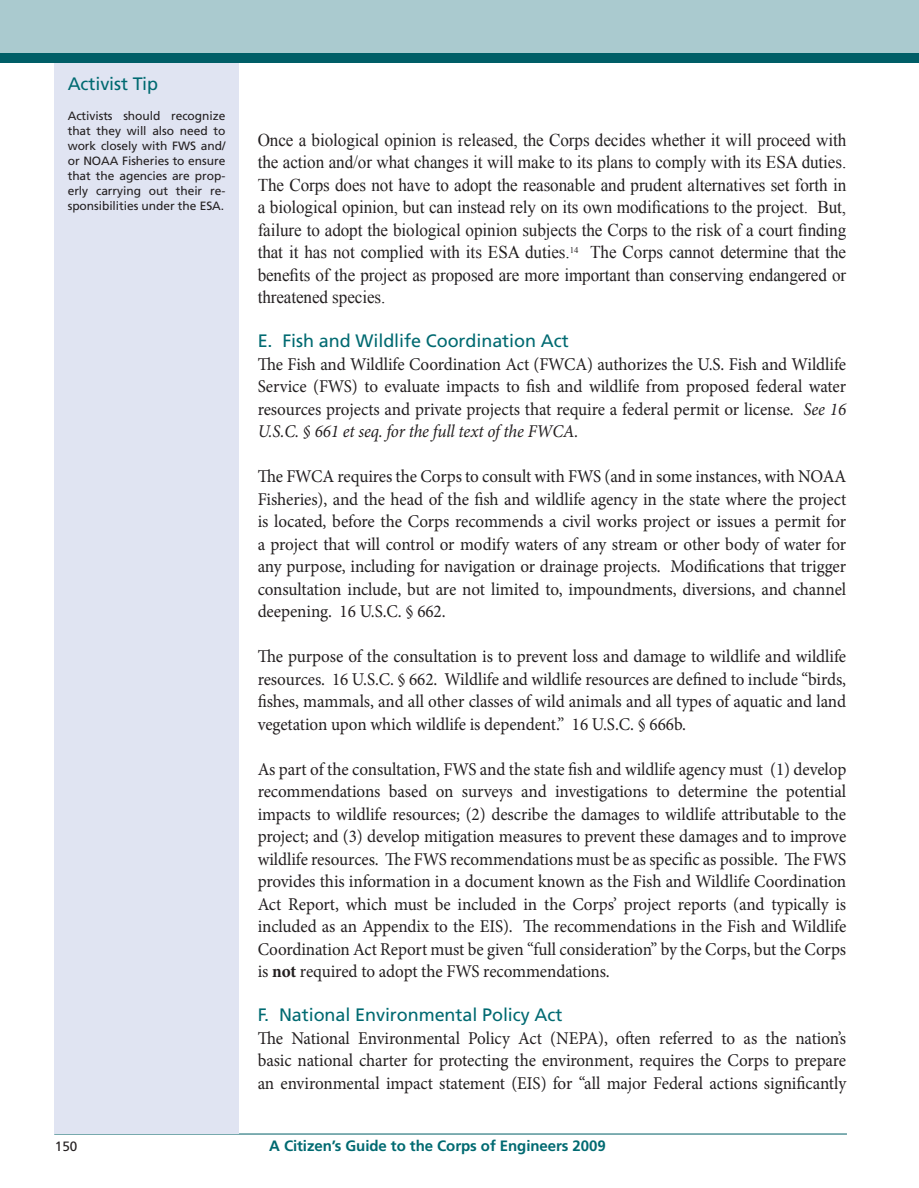
<style>
.page{position:relative;width:919px;height:1188px;background:#fff}
.page>*{position:absolute;margin:0;border:0;box-sizing:border-box;transform-origin:0 0}
.Body_Text{font:18px/22.5px "Minion Pro";letter-spacing:-.005em;color:#231f20;text-align:justify;scale:.95 1}
.Body_Text-2{font:18px/22.5px "Times New Roman";letter-spacing:-.005em;color:#231f20;text-align:justify;scale:.95 1}
.inside_Sub_12{font:18px "Frutiger LT Std";letter-spacing:-.005em;color:#006a71}
.t1{font:700 15px "Frutiger LT Std";letter-spacing:-.005em;color:#006a71}
.t2{font:13.5px "Frutiger LT Std";color:#231f20}
.frut_small{font:12px/15px "Frutiger LT Std";letter-spacing:-.005em;color:#231f20;text-align:justify}
.s1{font-style:italic}
.s2{font-weight:700}
</style>
<div class="page">
<hr style="left:54px;top:1134px;width:792px;height:1px;background:#005e67">
<div style="left:0;top:0;width:918px;height:54px;background:#aacacf"></div>
<div style="left:0;top:54px;width:918px;height:9px;background:#005e67"></div>
<div style="left:54px;top:63px;width:185px;height:1071px;background:#e0e4f2"></div>
<p class="inside_Sub_12" style="left:68px;top:73px;width:92px">Activist Tip</p>
<p class="frut_small" style="left:68px;top:108px;width:159px">Activists should recognize that they will also need to work closely with FWS and/ or NOAA Fisheries to ensure that the agencies are prop&shy;erly carrying out their re&shy;sponsibilities under the ESA.</p>
<p class="Body_Text-2" style="left:257px;top:128px;width:621px">Once a biological opinion is released, the Corps decides whether it will proceed with the action and/or what changes it will make to its plans to comply with its ESA duties.<br>The Corps does not have to adopt the reasonable and prudent alternatives set forth in a biological opinion, but can instead rely on its own modifications to the project. But, failure to adopt the biological opinion subjects the Corps to the risk of a court finding that it has not complied with its ESA duties.<sup>14</sup> The Corps cannot determine that the benefits of the project as proposed are more important than conserving endangered or threatened species.</p>
<p class="inside_Sub_12" style="left:257px;top:330px;width:312px">E. Fish and Wildlife Coordination Act</p>
<p class="Body_Text" style="left:257px;top:353px;width:620px">The Fish and Wildlife Coordination Act (FWCA) authorizes the U.S. Fish and Wildlife Service (FWS) to evaluate impacts to fish and wildlife from proposed federal water resources projects and private projects that require a federal permit or license. <span class="s1">See 16<br>U.S.C. § 661 et seq. for the full text of the FWCA.</span></p>
<p class="Body_Text" style="left:257px;top:465px;width:620px">The FWCA requires the Corps to consult with FWS (and in some instances, with NOAA Fisheries), and the head of the fish and wildlife agency in the state where the project is located, before the Corps recommends a civil works project or issues a permit for a project that will control or modify waters of any stream or other body of water for any purpose, including for navigation or drainage projects. Modifications that trigger consultation include, but are not limited to, impoundments, diversions, and channel deepening. 16 U.S.C. § 662.</p>
<p class="Body_Text" style="left:257px;top:645px;width:620px">The purpose of the consultation is to prevent loss and damage to wildlife and wildlife resources. 16 U.S.C. § 662. Wildlife and wildlife resources are defined to include “birds, fishes, mammals, and all other classes of wild animals and all types of aquatic and land vegetation upon which wildlife is dependent.” 16 U.S.C. § 666b.</p>
<p class="Body_Text" style="left:257px;top:758px;width:621px">As part of the consultation, FWS and the state fish and wildlife agency must (1) develop recommendations based on surveys and investigations to determine the potential impacts to wildlife resources; (2) describe the damages to wildlife attributable to the project; and (3) develop mitigation measures to prevent these damages and to improve wildlife resources. The FWS recommendations must be as specific as possible. The FWS provides this information in a document known as the Fish and Wildlife Coordination Act Report, which must be included in the Corps’ project reports (and typically is included as an Appendix to the EIS). The recommendations in the Fish and Wildlife Coordination Act Report must be given “full consideration” by the Corps, but the Corps is <span class="s2">not</span> required to adopt the FWS recommendations.</p>
<p class="inside_Sub_12" style="left:257px;top:1005px;width:306px">F. National Environmental Policy Act</p>
<p class="Body_Text" style="left:257px;top:1027px;width:620px">The National Environmental Policy Act (NEPA), often referred to as the nation’s basic national charter for protecting the environment, requires the Corps to prepare an environmental impact statement (EIS) for “all major Federal actions significantly</p>
<p class="t2" style="left:55px;top:1138px;width:24px">150</p>
<p class="t1" style="left:269px;top:1136px;width:338px">A Citizen’s Guide to the Corps of Engineers 2009</p>
</div>
